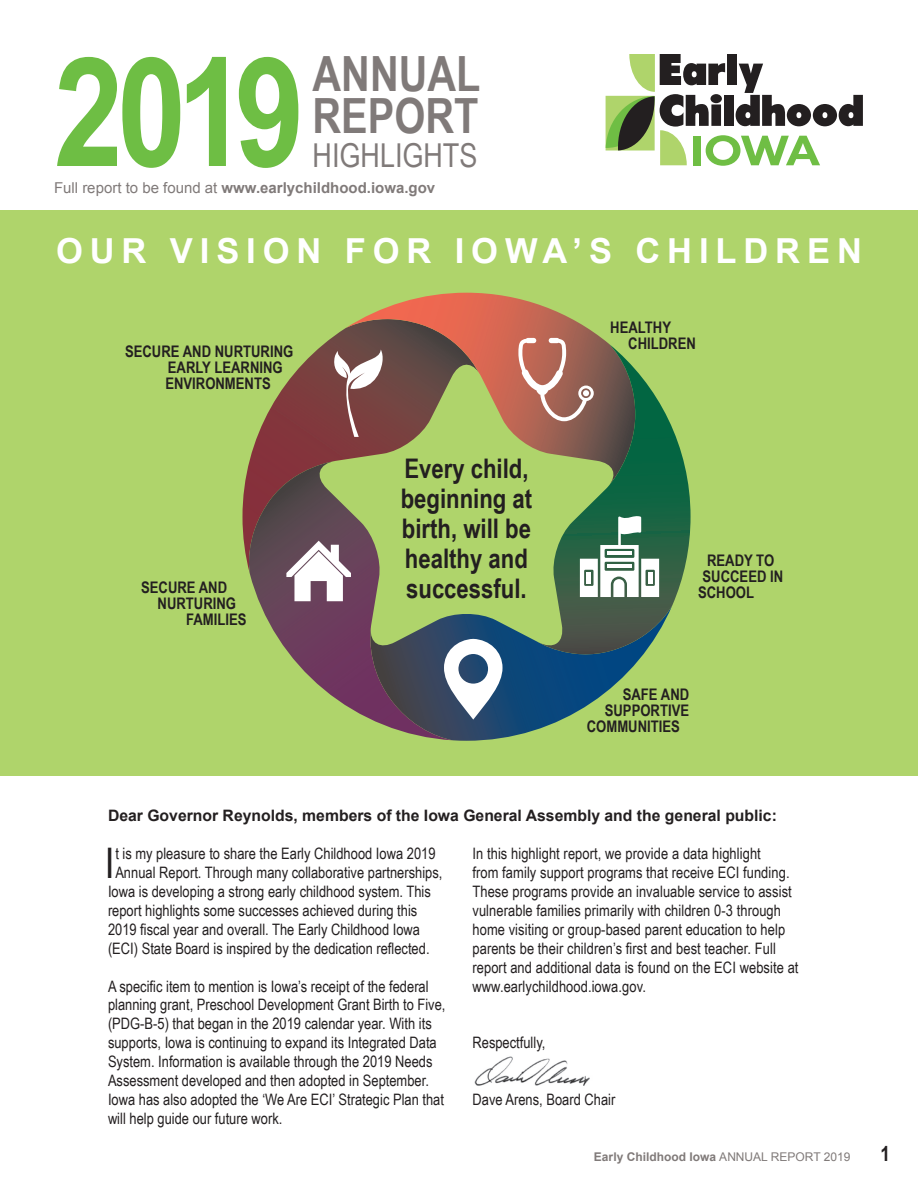
<style>
.page{position:relative;width:918px;height:1188px;background:#fff}
.page>*{position:absolute;margin:0;border:0;box-sizing:border-box;transform-origin:0 0}
.t1{font:700 151.8px "Arial Narrow";color:#6ebe44}
.t2{font:700 48.6px/42.2px "Arial Narrow";color:#807a79}
.t3{font:42.15px "Arial Narrow";color:#231f20}
.t4{font:700 34.5px "Arial";letter-spacing:.2em;color:#fff}
.t5{font:32.85px "Arial Narrow";color:#807a79}
.t6{font:700 27px/30px "Arial Narrow";color:#231f20}
.t7{font:700 21px "Arial Narrow";color:#231f20}
.t8{font:700 15.9px/15.9px "Arial Narrow";color:#231f20}
.t9{font:15.75px/18.9px "Arial Narrow";color:#231f20}
.t10{font:700 15.75px "Arial";color:#231f20}
.t11{font:700 15px "Arial";color:#807a79}
.t12{font:700 12px "Arial";color:#807a79}
.s1{font-weight:400}
</style>
<div class="page">
<div style="left:0;top:210px;width:918px;height:566px;background:#afd46b"></div>
<svg style="left:606px;top:54px;width:257px;height:112px"></svg>
<svg style="left:242px;top:328px;width:103px;height:202px"></svg>
<svg style="left:345px;top:293px;width:264px;height:167px"></svg>
<svg style="left:243px;top:461px;width:137px;height:256px"></svg>
<svg style="left:537px;top:344px;width:154px;height:262px"></svg>
<svg style="left:580px;top:516px;width:79px;height:81px;background:#8cac9c"></svg>
<hr style="left:607px;top:564px;width:25px;height:4px;background:#fff">
<hr style="left:607px;top:551px;width:25px;height:4px;background:#fff">
<svg style="left:365px;top:605px;width:307px;height:136px"></svg>
<svg style="left:286px;top:541px;width:65px;height:60px;background:#baabb4"></svg>
<svg style="left:333px;top:350px;width:50px;height:87px;background:#98706f"></svg>
<svg style="left:518px;top:338px;width:76px;height:83px;background:#b67e72"></svg>
<img style="left:474px;top:1056px;width:116px;height:30px">
<h1 class="t1" style="left:54px;top:24px;width:252px">2019</h1>
<h2 class="t2" style="left:313px;top:52px;width:170px">ANNUAL<br>REPORT</h2>
<h3 class="t5" style="left:313px;top:137px;width:166px">HIGHLIGHTS</h3>
<p class="t11" style="left:54px;top:178px;width:383px"><span class="s1">Full report to be found at</span> www.earlychildhood.iowa.gov</p>
<h3 class="t4" style="left:56px;top:228px;width:807px">OUR VISION FOR IOWA’S CHILDREN</h3>
<p class="t8" style="left:165px;top:343px;width:129px;text-indent:-40px">SECURE AND NURTURING<br>EARLY LEARNING<br>ENVIRONMENTS</p>
<p class="t8" style="left:141px;top:580px;width:88px">SECURE AND</p>
<p class="t8" style="left:158px;top:596px;width:80px">NURTURING</p>
<p class="t8" style="left:186px;top:612px;width:62px">FAMILIES</p>
<h3 class="t6" style="left:401px;top:453px;width:133px">Every child, beginning at birth, will be healthy and successful.</h3>
<p class="t8" style="left:628px;top:319px;width:69px;text-indent:-18px">HEALTHY<br>CHILDREN</p>
<p class="t8" style="left:698px;top:553px;width:87px;text-indent:9px">READY TO<br>SUCCEED IN<br>SCHOOL</p>
<p class="t8" style="left:623px;top:686px;width:68px">SAFE AND</p>
<p class="t8" style="left:605px;top:702px;width:86px">SUPPORTIVE</p>
<p class="t8" style="left:587px;top:718px;width:95px">COMMUNITIES</p>
<p class="t10" style="left:108px;top:805px;width:670px">Dear Governor Reynolds, members of the Iowa General Assembly and the general public:</p>
<h3 class="t3" style="left:105px;top:839px;width:11px">I</h3>
<p class="t9" style="left:115px;top:844px;width:322px">t is my pleasure to share the Early Childhood Iowa 2019</p>
<p class="t9" style="left:473px;top:844px;width:328px">In this highlight report, we provide a data highlight<br>from family support programs that receive ECI funding.<br>These programs provide an invaluable service to assist vulnerable families primarily with children 0-3 through home visiting or group-based parent education to help parents be their children’s first and best teacher. Full report and additional data is found on the ECI website at www.earlychildhood.iowa.gov.</p>
<p class="t9" style="left:115px;top:863px;width:329px">Annual Report. Through many collaborative partnerships,</p>
<p class="t9" style="left:108px;top:882px;width:324px">Iowa is developing a strong early childhood system. This</p>
<p class="t9" style="left:108px;top:901px;width:311px">report highlights some successes achieved during this</p>
<p class="t9" style="left:108px;top:920px;width:314px">2019 fiscal year and overall. The Early Childhood Iowa</p>
<p class="t9" style="left:108px;top:939px;width:323px">(ECI) State Board is inspired by the dedication reflected.</p>
<p class="t9" style="left:108px;top:977px;width:339px">A specific item to mention is Iowa’s receipt of the federal planning grant, Preschool Development Grant Birth to Five, (PDG-B-5) that began in the 2019 calendar year. With its supports, Iowa is continuing to expand its Integrated Data System. Information is available through the 2019 Needs Assessment developed and then adopted in September.<br>Iowa has also adopted the ‘We Are ECI’ Strategic Plan that will help guide our future work.</p>
<p class="t9" style="left:473px;top:1033px;width:74px">Respectfully,</p>
<p class="t9" style="left:473px;top:1090px;width:144px">Dave Arens, Board Chair</p>
<p class="t12" style="left:594px;top:1149px;width:258px">Early Childhood Iowa <span class="s1">ANNUAL REPORT 2019</span></p>
<h3 class="t7" style="left:880px;top:1141px;width:11px">1</h3>
</div>
